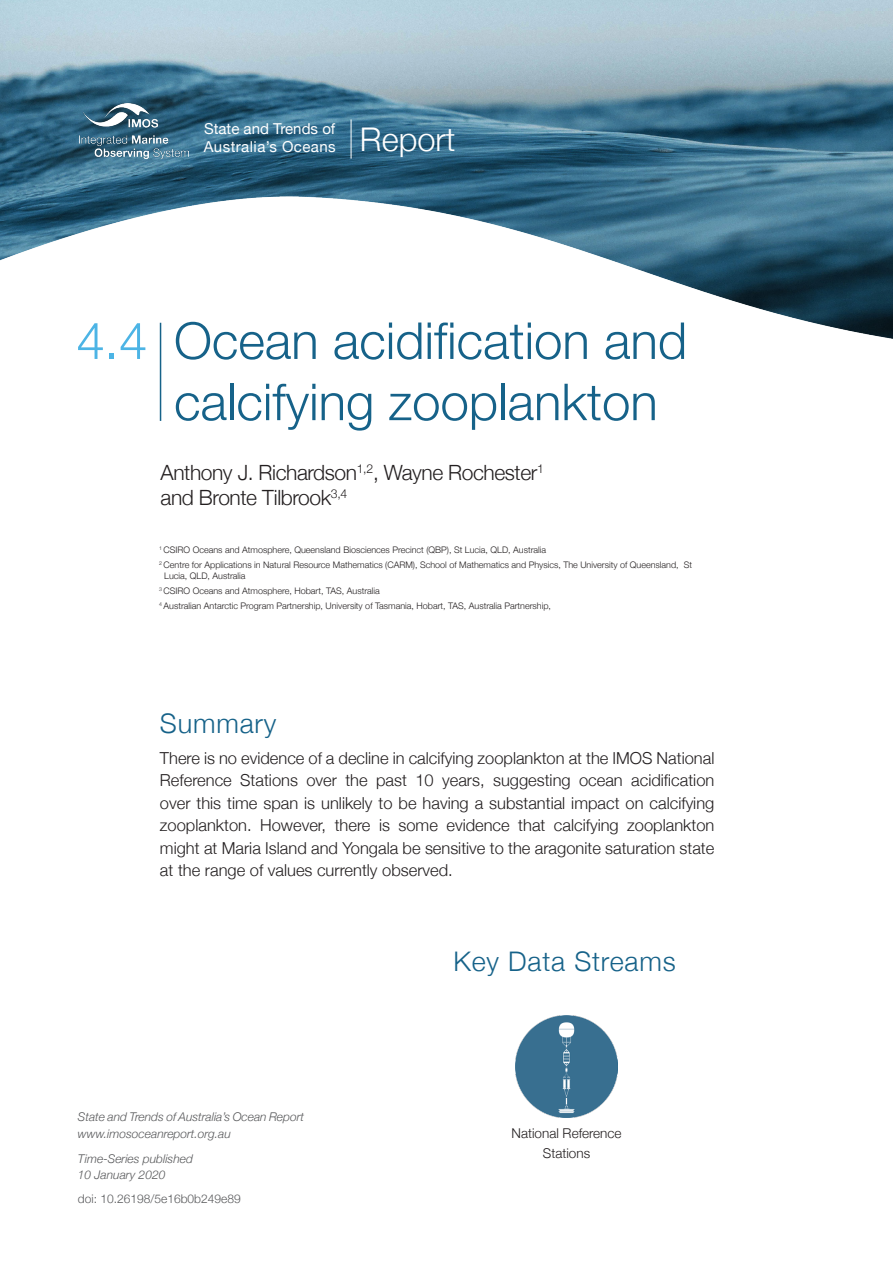
<style>
.page{position:relative;width:893px;height:1263px;background:#fff}
.page>*{position:absolute;margin:0;border:0;box-sizing:border-box;transform-origin:0 0}
.t1{font:300 51px/61.2px "Helvetica Neue";color:#166289}
.t2{font:300 51px "Helvetica Neue";color:#4cb4e5}
.t3{font:300 27px "Helvetica Neue";letter-spacing:.03em;color:#166289}
.t4{font:300 21px/25.2px "Helvetica Neue";letter-spacing:-.02em;color:#231f20}
.t5{font:300 16.5px/22.5px "Helvetica Neue";color:#231f20;text-align:justify}
.t6{font:15px/18px "Helvetica Neue";letter-spacing:.03em;color:#fff}
.t7{font:300 13.5px/19.5px "Helvetica Neue";color:#231f20;text-align:center}
.t8{font:italic 300 12px/16.5px "Helvetica Neue";color:#57585a}
.t9{font:300 12px "Helvetica Neue";color:#57585a}
.t10{font:300 9px/15px "Helvetica Neue";color:#231f20}
.s1{font-weight:300;font-size:32.7px}
</style>
<div class="page">
<img style="left:0;top:0;width:893px;height:342px">
<hr style="left:351px;top:120px;width:1px;height:39px;background:#fff">
<img style="left:516px;top:1016px;width:101px;height:102px">
<hr style="left:160px;top:323px;width:1px;height:98px;background:#166289">
<img style="left:80px;top:103px;width:108px;height:56px">
<p class="t6" style="left:204px;top:119px;width:253px">State and Trends of<br>Australia’s Oceans <span class="s1">Report</span></p>
<h1 class="t2" style="left:77px;top:310px;width:72px">4.4</h1>
<h1 class="t1" style="left:174px;top:309px;width:515px">Ocean acidification and calcifying zooplankton</h1>
<p class="t4" style="left:161px;top:459px;width:385px">Anthony J. Richardson<sup>1,2</sup>, Wayne Rochester<sup>1 </sup>and Bronte Tilbrook<sup>3,4</sup></p>
<p class="t10" style="left:159px;top:542px;width:534px"><sup>1</sup> CSIRO Oceans and Atmosphere, Queensland Biosciences Precinct (QBP), St Lucia, QLD, Australia<br><sup>2</sup> Centre for Applications in Natural Resource Mathematics (CARM), School of Mathematics and Physics, The University of Queensland, St</p>
<p class="t10" style="left:159px;top:568px;width:393px;text-indent:5px">Lucia, QLD, Australia<br><sup>3</sup> CSIRO Oceans and Atmosphere, Hobart, TAS, Australia<br><sup>4</sup> Australian Antarctic Program Partnership, University of Tasmania, Hobart, TAS, Australia Partnership,</p>
<h2 class="t3" style="left:160px;top:706px;width:118px">Summary</h2>
<p class="t5" style="left:160px;top:746px;width:556px">There is no evidence of a decline in calcifying zooplankton at the IMOS National Reference Stations over the past 10 years, suggesting ocean acidification over this time span is unlikely to be having a substantial impact on calcifying zooplankton. However, there is some evidence that calcifying zooplankton might at Maria Island and Yongala be sensitive to the aragonite saturation state at the range of values currently observed.</p>
<h2 class="t3" style="left:453px;top:944px;width:224px">Key Data Streams</h2>
<p class="t8" style="left:78px;top:1108px;width:228px">State and Trends of Australia’s Ocean Report www.imosoceanreport.org.au</p>
<p class="t8" style="left:78px;top:1150px;width:116px">Time-Series published<br>10 January 2020</p>
<p class="t9" style="left:78px;top:1191px;width:164px">doi: 10.26198/5e16b0b249e89</p>
<p class="t7" style="left:512px;top:1123px;width:111px">National Reference<br>Stations</p>
</div>
